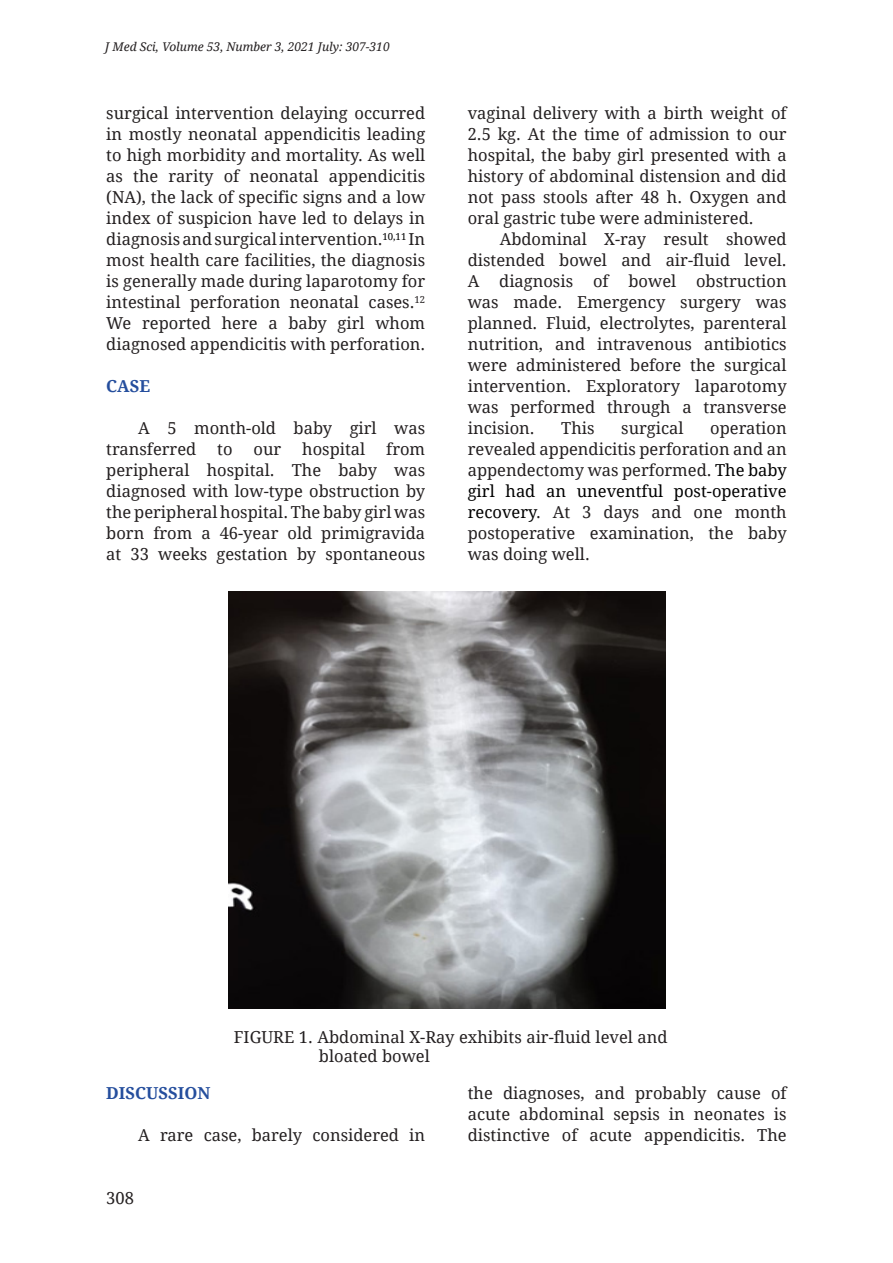
<style>
.page{position:relative;width:893px;height:1263px;background:#fff}
.page>*{position:absolute;margin:0;border:0;box-sizing:border-box;transform-origin:0 0}
.t1{font:16.5px/21px "Droid Serif";color:#231f20;text-align:justify}
.t2{font:700 16.5px "Droid Serif";color:#254e9d}
.t3{font:italic 12px "Droid Serif";color:#231f20}
.s1{color:#000}
</style>
<div class="page">
<img style="left:228px;top:591px;width:437px;height:417px">
<p class="t3" style="left:105px;top:40px;width:286px">J Med Sci, Volume 53, Number 3, 2021 July: 307-310</p>
<p class="t1" style="left:106px;top:103px;width:320px">surgical intervention delaying occurred in mostly neonatal appendicitis leading to high morbidity and mortality. As well as the rarity of neonatal appendicitis (NA), the lack of specific signs and a low index of suspicion have led to delays in diagnosis and surgical intervention.<sup>10,11</sup> In most health care facilities, the diagnosis is generally made during laparotomy for intestinal perforation neonatal cases.<sup>12<br></sup>We reported here a baby girl whom diagnosed appendicitis with perforation.</p>
<p class="t2" style="left:106px;top:377px;width:45px">CASE</p>
<p class="t1" style="left:106px;top:418px;width:320px;text-indent:32px">A 5 month-old baby girl was transferred</p>
<p class="t1" style="left:106px;top:439px;width:320px;text-indent:280px">from peripheral hospital. The baby was diagnosed with low-type obstruction by the peripheral hospital. The baby girl was born from a 46-year old primigravida at 33 weeks gestation by spontaneous</p>
<p class="t1" style="left:217px;top:439px;width:17px">to</p>
<p class="t1" style="left:254px;top:439px;width:29px">our</p>
<p class="t1" style="left:302px;top:439px;width:65px">hospital</p>
<p class="t1" style="left:468px;top:103px;width:320px">vaginal delivery with a birth weight of 2.5 kg. At the time of admission to our hospital, the baby girl presented with a history of abdominal distension and did not pass stools after 48 h. Oxygen and oral gastric tube were administered.</p>
<p class="t1" style="left:468px;top:229px;width:320px;text-indent:32px">Abdominal X-ray result showed distended bowel and air-fluid level.<br>A diagnosis of bowel obstruction was made. Emergency surgery was planned. Fluid, electrolytes, parenteral nutrition, and intravenous antibiotics were administered before the surgical intervention. Exploratory laparotomy was performed through a transverse incision.</p>
<p class="t1" style="left:468px;top:418px;width:320px;text-indent:242px">operation revealed appendicitis perforation and an appendectomy was performed. <span class="s1">The baby girl had an uneventful post-operative recovery</span>. At 3 days and one month postoperative examination, the baby was doing well.</p>
<p class="t1" style="left:561px;top:418px;width:35px">This</p>
<p class="t1" style="left:621px;top:418px;width:64px">surgical</p>
<p class="t1" style="left:319px;top:1027px;width:350px;line-height:18.9px;text-indent:-85px">FIGURE 1. Abdominal X-Ray exhibits air-fluid level and bloated bowel</p>
<p class="t2" style="left:106px;top:1084px;width:106px">DISCUSSION</p>
<p class="t1" style="left:138px;top:1125px;width:288px">A rare case, barely considered in</p>
<p class="t1" style="left:106px;top:1187px;width:29px">308</p>
<p class="t1" style="left:468px;top:1083px;width:320px">the diagnoses, and probably cause of acute abdominal sepsis in neonates is distinctive of acute appendicitis. The</p>
</div>
